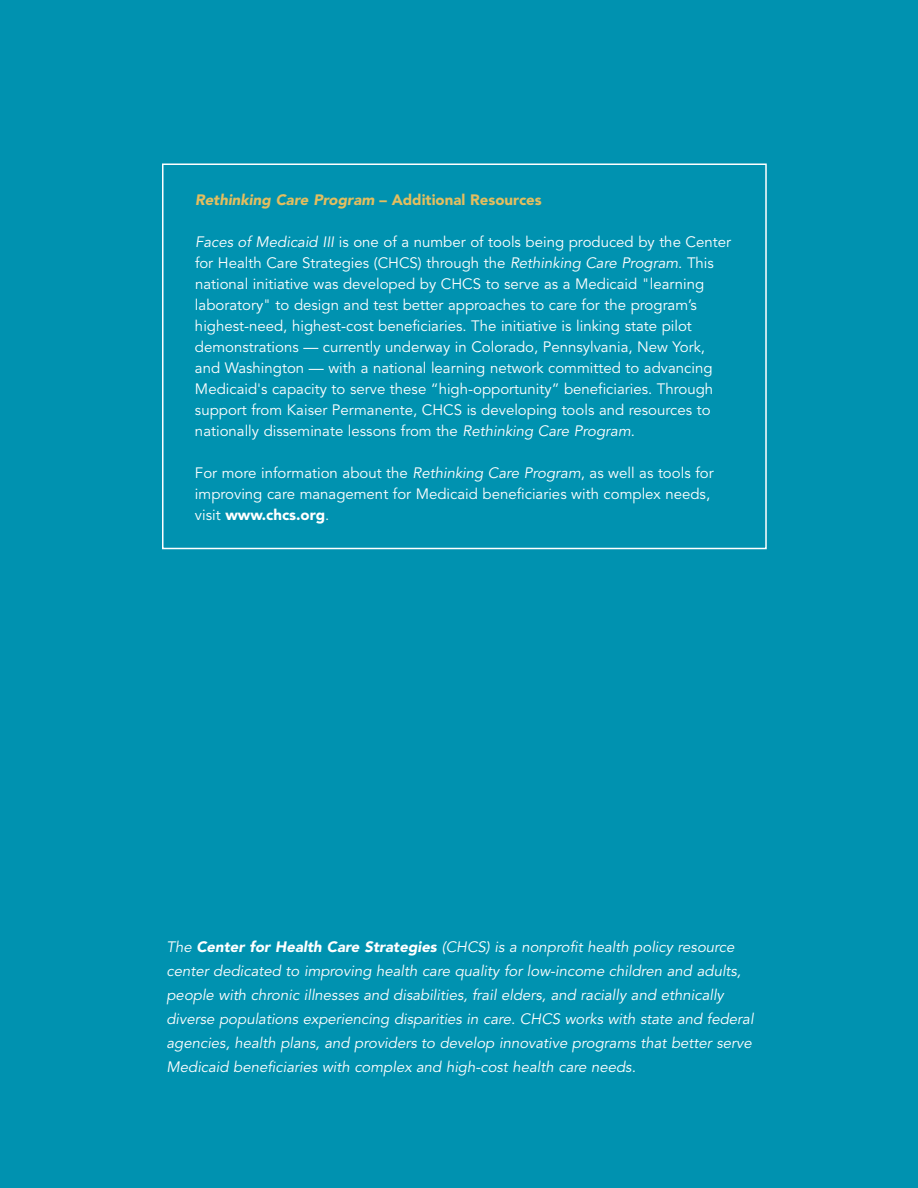
<style>
.page{position:relative;width:918px;height:1188px;background:#0092b0}
.page>*{position:absolute;margin:0;border:0;box-sizing:border-box;transform-origin:0 0}
.t1{font:15px/21px "Avenir";color:#fff}
.t2{font:italic 15px/24px "Avenir";color:#fff}
.t3{font:italic 900 15px "Avenir";color:#e4be5f}
.s1{font-style:normal}
.s2{font-style:italic}
.s3{font-weight:900}
</style>
<div class="page">
<div style="left:162px;top:164px;width:605px;height:385px;border:2px solid #fff"></div>
<p class="t3" style="left:195px;top:193px;width:348px">Rethinking Care Program <span class="s1">– Additional Resources</span></p>
<p class="t1" style="left:195px;top:232px;width:538px"><span class="s2">Faces of Medicaid III</span> is one of a number of tools being produced by the Center for Health Care Strategies (CHCS) through the <span class="s2">Rethinking Care Program</span>. This national initiative was developed by CHCS to serve as a Medicaid "learning laboratory" to design and test better approaches to care for the program’s highest-need, highest-cost beneficiaries. The initiative is linking state pilot demonstrations — currently underway in Colorado, Pennsylvania, New York, and Washington — with a national learning network committed to advancing Medicaid's capacity to serve these “high-opportunity” beneficiaries. Through support from Kaiser Permanente, CHCS is developing tools and resources to nationally disseminate lessons from the <span class="s2">Rethinking Care Program</span>.</p>
<p class="t1" style="left:195px;top:463px;width:520px">For more information about the <span class="s2">Rethinking Care Program</span>, as well as tools for improving care management for Medicaid beneficiaries with complex needs, visit <span class="s3">www.chcs.org</span>.</p>
<p class="t2" style="left:166px;top:936px;width:589px">The <span class="s3">Center for Health Care Strategies</span> (CHCS) is a nonprofit health policy resource center dedicated to improving health care quality for low-income children and adults, people with chronic illnesses and disabilities, frail elders, and racially and ethnically diverse populations experiencing disparities in care. CHCS works with state and federal agencies, health plans, and providers to develop innovative programs that better serve Medicaid beneficiaries with complex and high-cost health care needs.</p>
</div>
